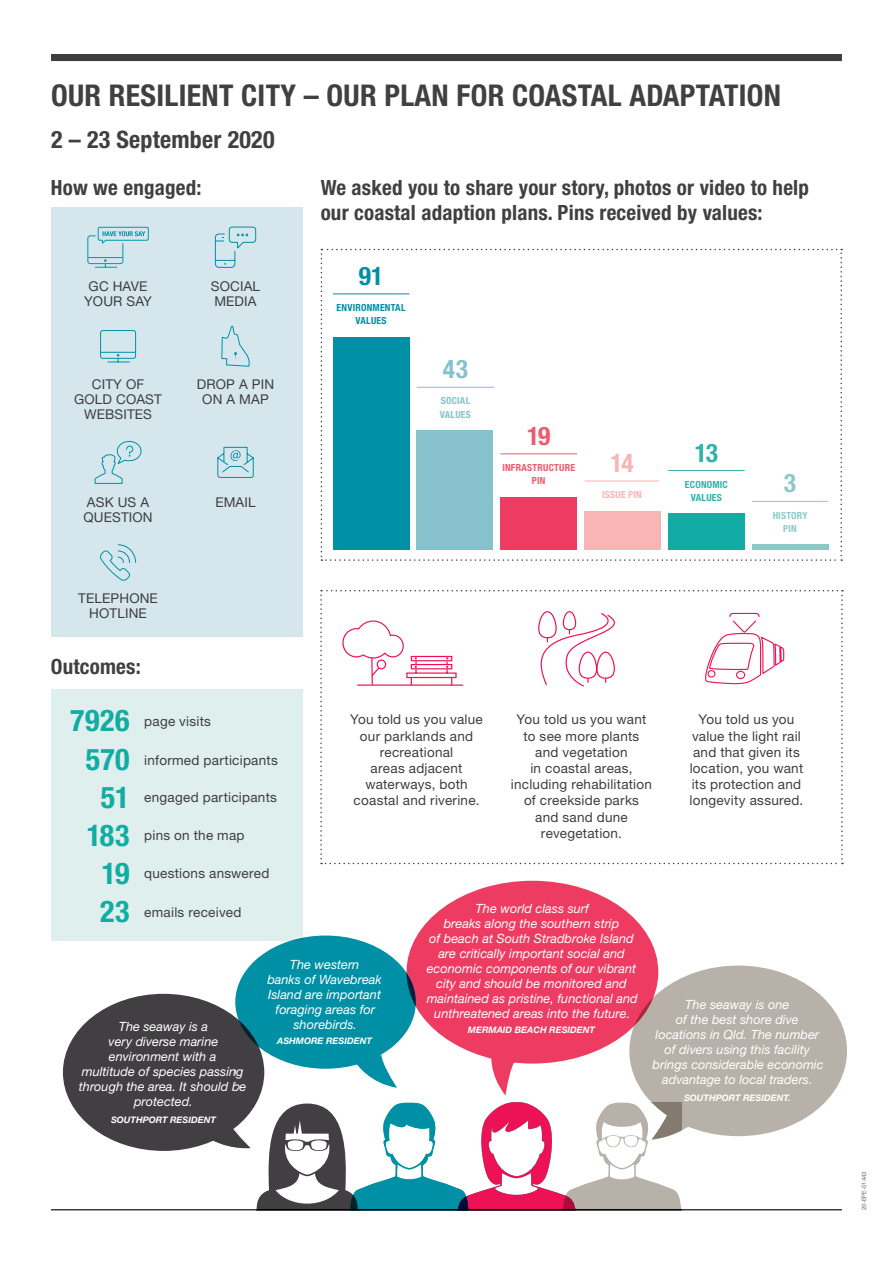
<style>
.page{position:relative;width:893px;height:1263px;background:#fff}
.page>*{position:absolute;margin:0;border:0;box-sizing:border-box;transform-origin:0 0}
._20pt_head_D{font:700 condensed 30px "Helvetica Neue LT Std";letter-spacing:.01em;color:#413f41}
._9pt{font:700 condensed 30px "Helvetica Neue LT Std";letter-spacing:.015em;color:#13aca4}
.Sub_Heading_2_-_Cent{font:700 condensed 25.5px "Helvetica Neue LT Std";color:#2eb2ab}
.Sub_Heading_2_-_Cent-2{font:700 condensed 25.5px "Helvetica Neue LT Std";color:#f9b5b3}
.Sub_Heading_2_-_Cent-3{font:700 condensed 25.5px "Helvetica Neue LT Std";color:#f0596e}
.Sub_Heading_2_-_Cent-4{font:700 condensed 25.5px "Helvetica Neue LT Std";color:#0090a5}
.Sub_Heading_2_-_Cent-5{font:700 condensed 25.5px "Helvetica Neue LT Std";color:#88c1ce}
.Sub_Heading_2_-_Cent-6{font:700 condensed 25.5px "Helvetica Neue LT Std";color:#8cc9c6}
._20pt_head_D-2{font:700 condensed 24px "Helvetica Neue LT Std";letter-spacing:.01em;color:#413f41}
._16pt_head_E{font:700 condensed 21px/25.5px "Helvetica Neue LT Std";letter-spacing:.01em;color:#413f41}
._10_11{font:13.5px/16.2px "Helvetica Neue LT Std";letter-spacing:.02em;color:#3e3e3f;text-align:center}
.Quotes_9pt_italic{font:italic 12.75px/15px "Helvetica Neue LT Std";color:#fff;text-align:center}
.Sub_Heading_2_-_Cent-7{font:700 condensed 9.75px/13.4px "Helvetica Neue LT Std";letter-spacing:.025em;color:#0090a5;text-align:center}
.Sub_Heading_2_-_Cent-8{font:700 condensed 9.75px/13.4px "Helvetica Neue LT Std";letter-spacing:.025em;color:#f0596e;text-align:center}
.Sub_Heading_2_-_Cent-9{font:700 condensed 9.75px/13.4px "Helvetica Neue LT Std";letter-spacing:.02em;color:#2eb2ab;text-align:center}
.Sub_Heading_2_-_Cent-10{font:700 condensed 9.75px/13.4px "Helvetica Neue LT Std";letter-spacing:.025em;color:#88c1ce}
.Sub_Heading_2_-_Cent-11{font:700 condensed 9.75px/13.4px "Helvetica Neue LT Std";letter-spacing:.02em;color:#8cc9c6;text-align:center}
.Sub_Heading_2_-_Cent-12{font:700 condensed 9.75px "Helvetica Neue LT Std";letter-spacing:.025em;color:#f9b5b3}
.Quotes_9pt_italic-2{font:italic 700 9px "Helvetica Neue LT Std";color:#fff}
.Quotes_9pt_italic-3{font:300 6px "Helvetica Neue LT Std";color:#3e3e3f}
</style>
<div class="page">
<div style="left:51px;top:689px;width:252px;height:252px;background:#deefed"></div>
<div style="left:51px;top:208px;width:252px;height:429px;background:#d5e7ed"></div>
<hr style="left:51px;top:1209px;width:791px;height:1px;background:#3e3e3f">
<div style="left:51px;top:54px;width:791px;height:7px;background:#3e3e3f"></div>
<hr style="left:101px;top:352px;width:35px;height:1px;background:#0090a5">
<div style="left:100px;top:330px;width:36px;height:29px;border:1px solid #0090a5;border-radius:2px"></div>
<svg style="left:108px;top:354px;width:22px;height:8px"></svg>
<svg style="left:214px;top:226px;width:43px;height:42px"></svg>
<svg style="left:87px;top:226px;width:62px;height:42px"></svg>
<svg style="left:221px;top:325px;width:29px;height:42px"></svg>
<svg style="left:94px;top:440px;width:48px;height:44px"></svg>
<svg style="left:100px;top:544px;width:37px;height:37px"></svg>
<div style="left:629px;top:965px;width:218px;height:171px;background:#b8b1a9;border-radius:50%"></div>
<svg style="left:193px;top:1117px;width:58px;height:32px"></svg>
<div style="left:63px;top:994px;width:201px;height:157px;background:#413f41;border-radius:50%"></div>
<div style="left:235px;top:935px;width:181px;height:134px;background:#0090a5;border-radius:50%"></div>
<svg style="left:355px;top:1055px;width:42px;height:33px"></svg>
<div style="left:406px;top:881px;width:252px;height:182px;background:#ee3b61;border-radius:50%"></div>
<svg style="left:489px;top:1058px;width:27px;height:37px"></svg>
<svg style="left:257px;top:1102px;width:451px;height:108px"></svg>
<svg style="left:217px;top:446px;width:37px;height:32px"></svg>
<svg style="left:320px;top:249px;width:523px;height:615px"></svg>
<p class="_20pt_head_D" style="left:51px;top:78px;width:732px">OUR RESILIENT CITY – OUR PLAN FOR COASTAL ADAPTATION</p>
<p class="_20pt_head_D-2" style="left:51px;top:125px;width:225px">2 – 23 September 2020</p>
<p class="_16pt_head_E" style="left:51px;top:174px;width:152px">How we engaged:</p>
<p class="_10_11" style="left:84px;top:278px;width:69px;line-height:15px">GC HAVE<br>YOUR SAY</p>
<p class="_10_11" style="left:211px;top:278px;width:51px;line-height:15px;text-align:left">SOCIAL<br>MEDIA</p>
<p class="_10_11" style="left:74px;top:377px;width:89px;line-height:15px">CITY OF<br>GOLD COAST<br>WEBSITES</p>
<p class="_10_11" style="left:83px;top:495px;width:71px;line-height:15px;text-align:left">ASK US A<br>QUESTION</p>
<p class="_10_11" style="left:78px;top:591px;width:81px;line-height:15px">TELEPHONE<br>HOTLINE</p>
<p class="_16pt_head_E" style="left:51px;top:653px;width:91px">Outcomes:</p>
<p class="_10_11" style="left:197px;top:377px;width:79px;line-height:15px">DROP A PIN<br>ON A MAP</p>
<p class="_10_11" style="left:215px;top:494px;width:42px">EMAIL</p>
<p class="_16pt_head_E" style="left:321px;top:174px;width:490px">We asked you to share your story, photos or video to help our coastal adaption plans. Pins received by values:</p>
<p class="Sub_Heading_2_-_Cent-4" style="left:359px;top:260px;width:26px">91</p>
<p class="Sub_Heading_2_-_Cent-7" style="left:337px;top:301px;width:71px">ENVIRONMENTAL<br>VALUES</p>
<p class="Sub_Heading_2_-_Cent-5" style="left:443px;top:354px;width:26px">43</p>
<p class="Sub_Heading_2_-_Cent-10" style="left:440px;top:394px;width:33px">SOCIAL<br>VALUES</p>
<p class="Sub_Heading_2_-_Cent-3" style="left:527px;top:420px;width:25px">19</p>
<p class="Sub_Heading_2_-_Cent-8" style="left:502px;top:461px;width:74px">INFRASTRUCTURE<br>PIN</p>
<p class="Sub_Heading_2_-_Cent-2" style="left:610px;top:448px;width:25px">14</p>
<p class="Sub_Heading_2_-_Cent-12" style="left:602px;top:489px;width:41px">ISSUE PIN</p>
<p class="Sub_Heading_2_-_Cent" style="left:695px;top:437px;width:25px">13</p>
<p class="Sub_Heading_2_-_Cent-9" style="left:685px;top:477px;width:44px">ECONOMIC<br>VALUES</p>
<p class="Sub_Heading_2_-_Cent-6" style="left:784px;top:468px;width:14px">3</p>
<p class="Sub_Heading_2_-_Cent-11" style="left:773px;top:508px;width:36px">HISTORY<br>PIN</p>
<p class="_9pt" style="left:70px;top:703px;width:61px">7926</p>
<p class="_9pt" style="left:86px;top:741px;width:45px">570</p>
<p class="_9pt" style="left:101px;top:779px;width:30px">51</p>
<p class="_9pt" style="left:87px;top:817px;width:44px">183</p>
<p class="_9pt" style="left:102px;top:855px;width:29px">19</p>
<p class="_9pt" style="left:100px;top:893px;width:31px">23</p>
<p class="_10_11" style="left:144px;top:903px;width:99px">emails received</p>
<p class="_10_11" style="left:350px;top:711px;width:134px">You told us you value our parklands and recreational<br>areas adjacent waterways, both coastal and riverine.</p>
<p class="_10_11" style="left:511px;top:711px;width:143px">You told us you want to see more plants and vegetation<br>in coastal areas, including rehabilitation of creekside parks and sand dune revegetation.</p>
<p class="_10_11" style="left:690px;top:711px;width:115px">You told us you value the light rail and that given its location, you want its protection and longevity assured.</p>
<p class="_10_11" style="left:144px;top:712px;width:68px">page visits</p>
<p class="_10_11" style="left:144px;top:752px;width:135px">informed participants</p>
<p class="_10_11" style="left:144px;top:789px;width:134px">engaged participants</p>
<p class="_10_11" style="left:144px;top:827px;width:102px">pins on the map</p>
<p class="_10_11" style="left:144px;top:865px;width:127px">questions answered</p>
<p class="Quotes_9pt_italic" style="left:427px;top:901px;width:213px">The world class surf<br>breaks along the southern strip<br>of beach at South Stradbroke Island are critically important social and economic components of our vibrant city and should be monitored and maintained as pristine, functional and unthreatened areas into the future.</p>
<p class="Quotes_9pt_italic-2" style="left:468px;top:1024px;width:129px">MERMAID BEACH RESIDENT</p>
<p class="Quotes_9pt_italic" style="left:267px;top:957px;width:116px">The western<br>banks of Wavebreak<br>Island are important foraging areas for shorebirds.</p>
<p class="Quotes_9pt_italic-2" style="left:277px;top:1035px;width:96px">ASHMORE RESIDENT</p>
<p class="Quotes_9pt_italic" style="left:653px;top:997px;width:172px">The seaway is one<br>of the best shore dive locations in Qld. The number of divers using this facility brings considerable economic advantage to local traders.</p>
<p class="Quotes_9pt_italic-2" style="left:684px;top:1093px;width:108px">SOUTHPORT RESIDENT.</p>
<p class="Quotes_9pt_italic" style="left:79px;top:1018px;width:169px">The seaway is a<br>very diverse marine environment with a<br>multitude of species passing through the area. It should be protected.</p>
<p class="Quotes_9pt_italic-2" style="left:111px;top:1114px;width:106px">SOUTHPORT RESIDENT</p>
<p class="Quotes_9pt_italic-3" style="left:860px;top:1210px;width:40px;rotate:-90deg">20-EPE-01443</p>
</div>
